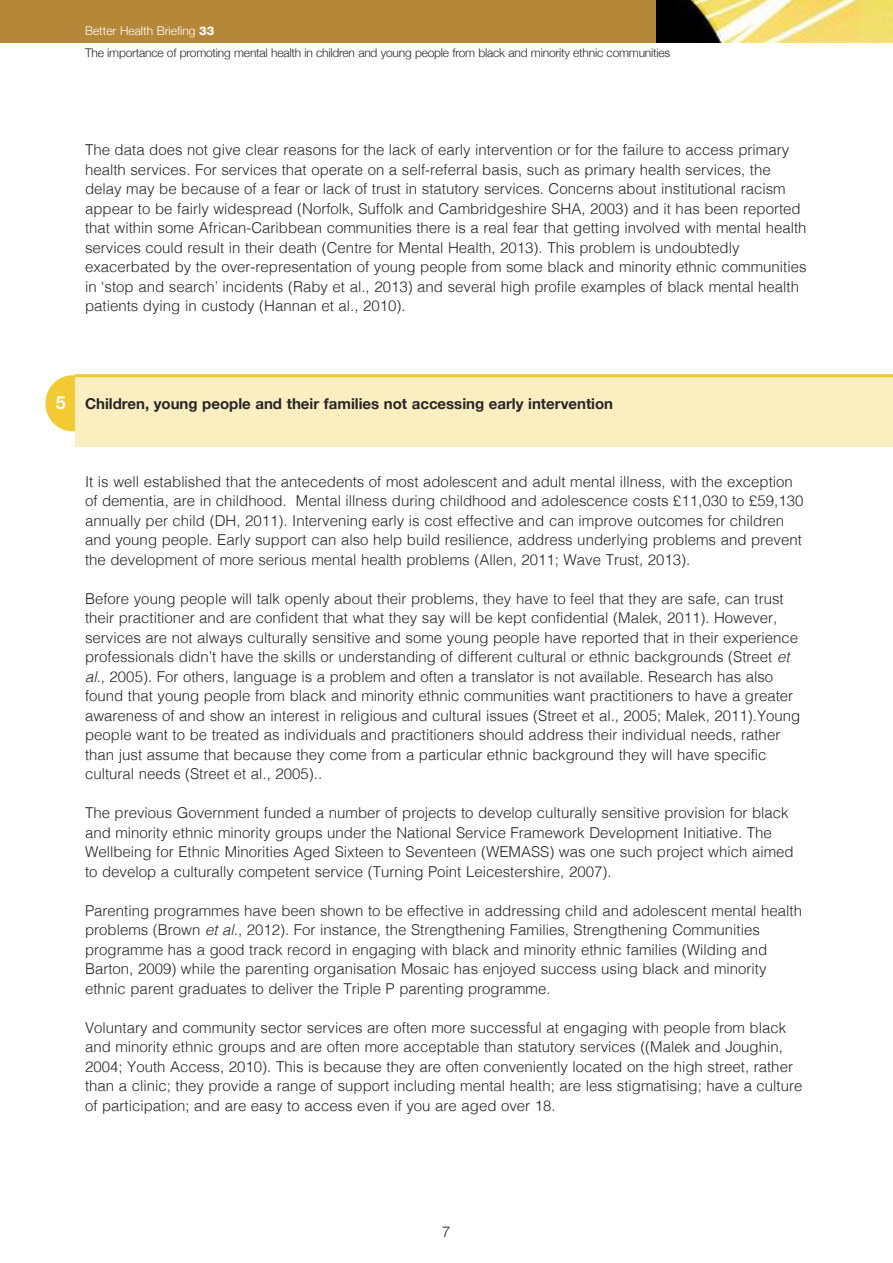
<style>
.page{position:relative;width:893px;height:1263px;background:#fff}
.page>*{position:absolute;margin:0;border:0;box-sizing:border-box;transform-origin:0 0}
.t1{font:700 18px "Helvetica Neue";color:#fff}
.t2{font:300 15px/19.5px "Helvetica";color:#272627}
.t3{font:700 15px "Helvetica Neue";color:#272627}
.t4{font:300 15px "Helvetica Neue";color:#272627}
.t5{font:300 12px/22.5px "Helvetica Neue";letter-spacing:-.015em;color:#272627}
.s1{color:#fff}
.s2{font-family:"Helvetica Neue LT";font-weight:800;color:#fff}
.s3{font-style:italic}
</style>
<div class="page">
<div style="left:45px;top:375px;width:54px;height:56px;background:#f3ca32;border-radius:50%"></div>
<div style="left:75px;top:376px;width:818px;height:70px;background:#fbefc2"></div>
<hr style="left:75px;top:374px;width:818px;height:3px;background:#f3ca32">
<div style="left:0;top:0;width:657px;height:43px;background:#b58839"></div>
<img style="left:657px;top:0;width:236px;height:43px">
<p class="t5" style="left:85px;top:19px;width:587px"><span class="s1">Better Health Briefing</span> <span class="s2">33<br></span>The importance of promoting mental health in children and young people from black and minority ethnic communities</p>
<p class="t2" style="left:85px;top:142px;width:723px">The data does not give clear reasons for the lack of early intervention or for the failure to access primary health services. For services that operate on a self-referral basis, such as primary health services, the delay may be because of a fear or lack of trust in statutory services. Concerns about institutional racism appear to be fairly widespread (Norfolk, Suffolk and Cambridgeshire SHA, 2003) and it has been reported that within some African-Caribbean communities there is a real fear that getting involved with mental health services could result in their death (Centre for Mental Health, 2013). This problem is undoubtedly exacerbated by the over-representation of young people from some black and minority ethnic communities in ‘stop and search’ incidents (Raby et al., 2013) and several high profile examples of black mental health patients dying in custody (Hannan et al., 2010).</p>
<p class="t1" style="left:56px;top:391px;width:12px">5</p>
<p class="t3" style="left:85px;top:394px;width:530px">Children, young people and their families not accessing early intervention</p>
<p class="t2" style="left:85px;top:473px;width:720px">It is well established that the antecedents of most adolescent and adult mental illness, with the exception of dementia, are in childhood. Mental illness during childhood and adolescence costs £11,030 to £59,130 annually per child (DH, 2011). Intervening early is cost effective and can improve outcomes for children and young people. Early support can also help build resilience, address underlying problems and prevent the development of more serious mental health problems (Allen, 2011; Wave Trust, 2013).</p>
<p class="t2" style="left:85px;top:590px;width:717px">Before young people will talk openly about their problems, they have to feel that they are safe, can trust their practitioner and are confident that what they say will be kept confidential (Malek, 2011). However, services are not always culturally sensitive and some young people have reported that in their experience professionals didn’t have the skills or understanding of different cultural or ethnic backgrounds (Street <span class="s3">et al</span>., 2005). For others, language is a problem and often a translator is not available. Research has also found that young people from black and minority ethnic communities want practitioners to have a greater awareness of and show an interest in religious and cultural issues (Street et al., 2005; Malek, 2011).Young people want to be treated as individuals and practitioners should address their individual needs, rather than just assume that because they come from a particular ethnic background they will have specific cultural needs (Street et al., 2005)..</p>
<p class="t2" style="left:85px;top:805px;width:710px">The previous Government funded a number of projects to develop culturally sensitive provision for black and minority ethnic minority groups under the National Service Framework Development Initiative. The Wellbeing for Ethnic Minorities Aged Sixteen to Seventeen (WEMASS) was one such project which aimed to develop a culturally competent service (Turning Point Leicestershire, 2007).</p>
<p class="t2" style="left:85px;top:902px;width:718px">Parenting programmes have been shown to be effective in addressing child and adolescent mental health problems (Brown <span class="s3">et al</span>., 2012). For instance, the Strengthening Families, Strengthening Communities programme has a good track record in engaging with black and minority ethnic families (Wilding and Barton, 2009) while the parenting organisation Mosaic has enjoyed success using black and minority ethnic parent graduates to deliver the Triple P parenting programme.</p>
<p class="t2" style="left:85px;top:1019px;width:719px">Voluntary and community sector services are often more successful at engaging with people from black and minority ethnic groups and are often more acceptable than statutory services ((Malek and Joughin, 2004; Youth Access, 2010). This is because they are often conveniently located on the high street, rather than a clinic; they provide a range of support including mental health; are less stigmatising; have a culture of participation; and are easy to access even if you are aged over 18.</p>
<p class="t4" style="left:442px;top:1223px;width:10px">7</p>
</div>
